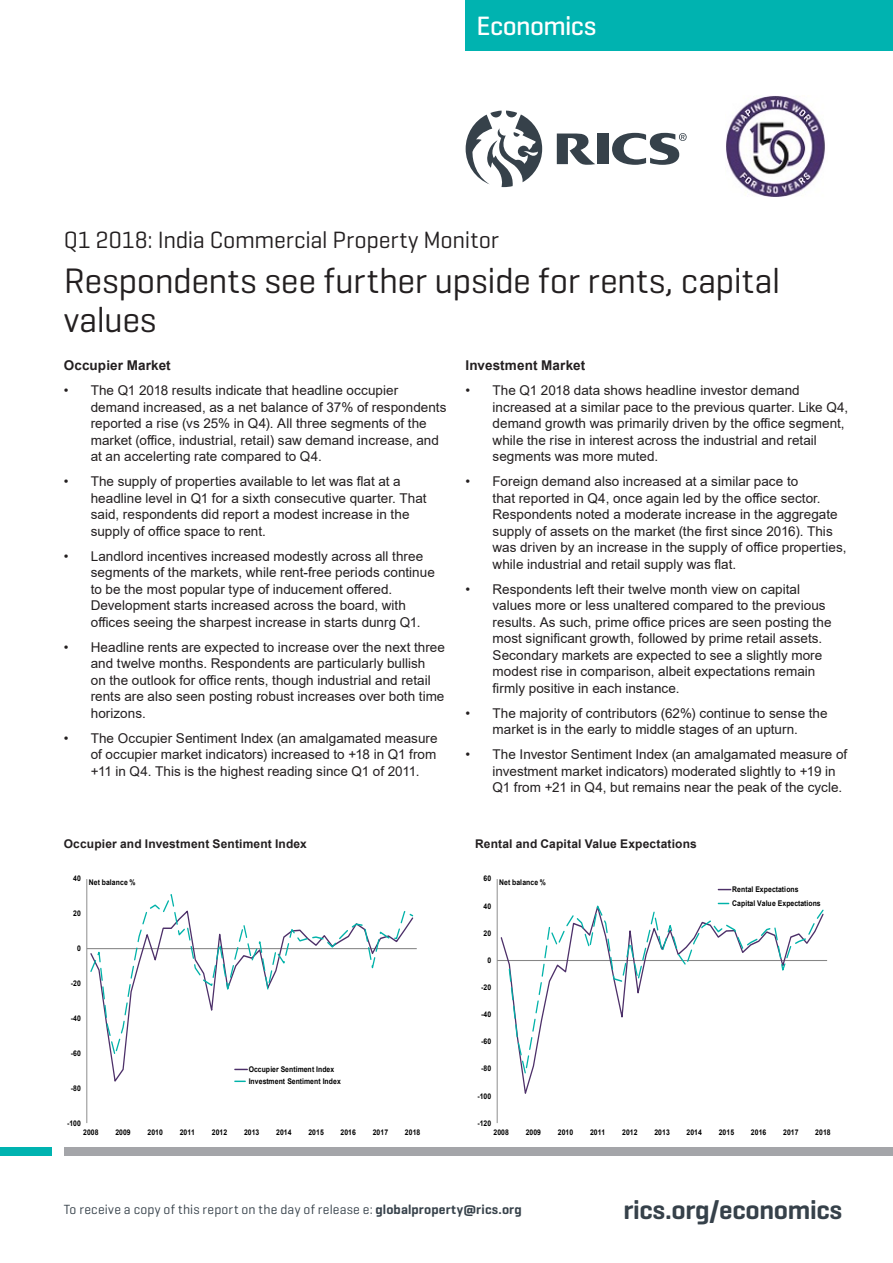
<style>
.page{position:relative;width:893px;height:1263px;background:#fff}
.page>*{position:absolute;margin:0;border:0;box-sizing:border-box;transform-origin:0 0}
.Document_Cover_Title{font:36px/39px "Geogrotesque";letter-spacing:-.01em;color:#231f20}
.t1{font:600 27px "Geogrotesque";letter-spacing:-.01em;color:#36414a}
.t2{font:500 27px "Geogrotesque";letter-spacing:-.025em;color:#fff}
.Document_Cover_Sub-t{font:24px "Geogrotesque";letter-spacing:-.01em;color:#231f20}
.t3{font:13.5px/16.5px "Arial";color:#231f20}
.t4{font:13.5px "Geogrotesque";letter-spacing:.015em;color:#36414a}
.Body_Text{font:700 13.5px "Arial";letter-spacing:.01em;color:#231f20}
.Chart_description_te{font:700 12px "Arial";letter-spacing:.01em;color:#231f20}
.t5{font:700 7.8px/12.1px "Arial";letter-spacing:.01em;color:#000;scale:.88 1}
.s1{font-weight:600}
</style>
<div class="page">
<div style="left:466px;top:0;width:427px;height:51px;background:#00b3b0"></div>
<svg style="left:466px;top:111px;width:76px;height:76px"></svg>
<svg style="left:612px;top:133px;width:75px;height:32px"></svg>
<svg style="left:557px;top:133px;width:38px;height:32px"></svg>
<div style="left:597px;top:134px;width:12px;height:30px;background:#36414a"></div>
<div style="left:0;top:1147px;width:51px;height:8px;background:#00b3b0"></div>
<div style="left:64px;top:1147px;width:829px;height:8px;background:#a4a5a9"></div>
<hr style="left:87px;top:879px;width:1px;height:244px;background:#868686">
<hr style="left:87px;top:948px;width:330px;height:1px;background:#868686">
<svg style="left:89px;top:894px;width:325px;height:166px"></svg>
<svg style="left:235px;top:1069px;width:12px;height:1px"></svg>
<hr style="left:497px;top:879px;width:1px;height:244px;background:#868686">
<hr style="left:497px;top:960px;width:330px;height:1px;background:#868686">
<svg style="left:508px;top:902px;width:316px;height:178px"></svg>
<svg style="left:718px;top:889px;width:13px;height:1px"></svg>
<svg style="left:718px;top:903px;width:13px;height:1px"></svg>
<img style="left:726px;top:96px;width:99px;height:101px">
<h2 class="t2" style="left:476px;top:9px;width:121px">Economics</h2>
<p class="Document_Cover_Sub-t" style="left:64px;top:224px;width:437px">Q1 2018: India Commercial Property Monitor</p>
<p class="Document_Cover_Title" style="left:64px;top:260px;width:718px">Respondents see further upside for rents, capital values</p>
<p class="Body_Text" style="left:466px;top:356px;width:121px">Investment Market</p>
<p class="t3" style="left:493px;top:382px;width:357px;text-indent:-27px">• The Q1 2018 data shows headline investor demand increased at a similar pace to the previous quarter. Like Q4, demand growth was primarily driven by the office segment, while the rise in interest across the industrial and retail segments was more muted.</p>
<p class="t3" style="left:493px;top:473px;width:355px;text-indent:-27px">• Foreign demand also increased at a similar pace to<br>that reported in Q4, once again led by the office sector.<br>Respondents noted a moderate increase in the aggregate supply of assets on the market (the first since 2016). This was driven by an increase in the supply of office properties, while industrial and retail supply was flat.</p>
<p class="t3" style="left:493px;top:581px;width:340px;text-indent:-27px">• Respondents left their twelve month view on capital values more or less unaltered compared to the previous results. As such, prime office prices are seen posting the most significant growth, followed by prime retail assets.<br>Secondary markets are expected to see a slightly more modest rise in comparison, albeit expectations remain firmly positive in each instance.</p>
<p class="t3" style="left:466px;top:705px;width:364px;text-align:center">• The majority of contributors (62%) continue to sense the market is in the early to middle stages of an upturn.</p>
<p class="t3" style="left:493px;top:746px;width:356px;text-indent:-27px">• The Investor Sentiment Index (an amalgamated measure of investment market indicators) moderated slightly to +19 in<br>Q1 from +21 in Q4, but remains near the peak of the cycle.</p>
<p class="Body_Text" style="left:64px;top:356px;width:109px">Occupier Market</p>
<p class="t3" style="left:91px;top:382px;width:357px;text-indent:-27px">• The Q1 2018 results indicate that headline occupier demand increased, as a net balance of 37% of respondents reported a rise (vs 25% in Q4). All three segments of the market (office, industrial, retail) saw demand increase, and at an accelerting rate compared to Q4.</p>
<p class="t3" style="left:91px;top:473px;width:337px;text-indent:-27px">• The supply of properties available to let was flat at a headline level in Q1 for a sixth consecutive quarter. That said, respondents did report a modest increase in the supply of office space to rent.</p>
<p class="t3" style="left:91px;top:548px;width:346px;text-indent:-27px">• Landlord incentives increased modestly across all three segments of the markets, while rent-free periods continue to be the most popular type of inducement offered.<br>Development starts increased across the board, with offices seeing the sharpest increase in starts dunrg Q1.</p>
<p class="t3" style="left:91px;top:639px;width:356px;text-indent:-27px">• Headline rents are expected to increase over the next three and twelve months. Respondents are particularly bullish<br>on the outlook for office rents, though industrial and retail rents are also seen posting robust increases over both time horizons.</p>
<p class="t3" style="left:91px;top:730px;width:348px;text-align:justify;text-indent:-27px">• The Occupier Sentiment Index (an amalgamated measure of occupier market indicators) increased to +18 in Q1 from +11 in Q4. This is the highest reading since Q1 of 2011.</p>
<p class="Chart_description_te" style="left:64px;top:835px;width:245px">Occupier and Investment Sentiment Index</p>
<p class="Chart_description_te" style="left:475px;top:835px;width:223px">Rental and Capital Value Expectations</p>
<p class="t5" style="left:73px;top:873px;width:10px">40</p>
<p class="t5" style="left:89px;top:876px;width:55px">Net balance %</p>
<p class="t5" style="left:73px;top:908px;width:10px">20</p>
<p class="t5" style="left:77px;top:942px;width:6px">0</p>
<p class="t5" style="left:71px;top:977px;width:13px">-20</p>
<p class="t5" style="left:71px;top:1012px;width:13px">-40</p>
<p class="t5" style="left:71px;top:1047px;width:13px">-60</p>
<p class="t5" style="left:71px;top:1082px;width:13px">-80</p>
<p class="t5" style="left:67px;top:1117px;width:17px">-100</p>
<p class="t5" style="left:249px;top:1063px;width:106px">Occupier Sentiment Index<br>Investment Sentiment Index</p>
<p class="t5" style="left:483px;top:873px;width:10px">60</p>
<p class="t5" style="left:483px;top:900px;width:10px">40</p>
<p class="t5" style="left:483px;top:927px;width:10px">20</p>
<p class="t5" style="left:487px;top:954px;width:6px">0</p>
<p class="t5" style="left:481px;top:981px;width:13px">-20</p>
<p class="t5" style="left:481px;top:1008px;width:13px">-40</p>
<p class="t5" style="left:481px;top:1035px;width:13px">-60</p>
<p class="t5" style="left:481px;top:1063px;width:13px">-80</p>
<p class="t5" style="left:477px;top:1090px;width:17px">-100</p>
<p class="t5" style="left:477px;top:1117px;width:17px">-120</p>
<p class="t5" style="left:499px;top:876px;width:55px">Net balance %</p>
<p class="t5" style="left:732px;top:883px;width:102px;line-height:13.8px">Rental Expectations<br>Capital Value Expectations</p>
<p class="t5" style="left:83px;top:1126px;width:19px">2008</p>
<p class="t5" style="left:115px;top:1126px;width:19px">2009</p>
<p class="t5" style="left:148px;top:1126px;width:19px">2010</p>
<p class="t5" style="left:180px;top:1126px;width:19px">2011</p>
<p class="t5" style="left:212px;top:1126px;width:19px">2012</p>
<p class="t5" style="left:244px;top:1126px;width:19px">2013</p>
<p class="t5" style="left:276px;top:1126px;width:19px">2014</p>
<p class="t5" style="left:308px;top:1126px;width:19px">2015</p>
<p class="t5" style="left:341px;top:1126px;width:19px">2016</p>
<p class="t5" style="left:373px;top:1126px;width:19px">2017</p>
<p class="t5" style="left:405px;top:1126px;width:19px">2018</p>
<p class="t5" style="left:493px;top:1126px;width:19px">2008</p>
<p class="t5" style="left:526px;top:1126px;width:19px">2009</p>
<p class="t5" style="left:558px;top:1126px;width:19px">2010</p>
<p class="t5" style="left:590px;top:1126px;width:19px">2011</p>
<p class="t5" style="left:622px;top:1126px;width:19px">2012</p>
<p class="t5" style="left:654px;top:1126px;width:19px">2013</p>
<p class="t5" style="left:687px;top:1126px;width:19px">2014</p>
<p class="t5" style="left:719px;top:1126px;width:19px">2015</p>
<p class="t5" style="left:751px;top:1126px;width:19px">2016</p>
<p class="t5" style="left:783px;top:1126px;width:19px">2017</p>
<p class="t5" style="left:815px;top:1126px;width:19px">2018</p>
<p class="t4" style="left:64px;top:1201px;width:460px">To receive a copy of this report on the day of release e: <span class="s1">globalproperty@rics.org</span></p>
<h2 class="t1" style="left:623px;top:1193px;width:220px">rics.org/economics</h2>
</div>
